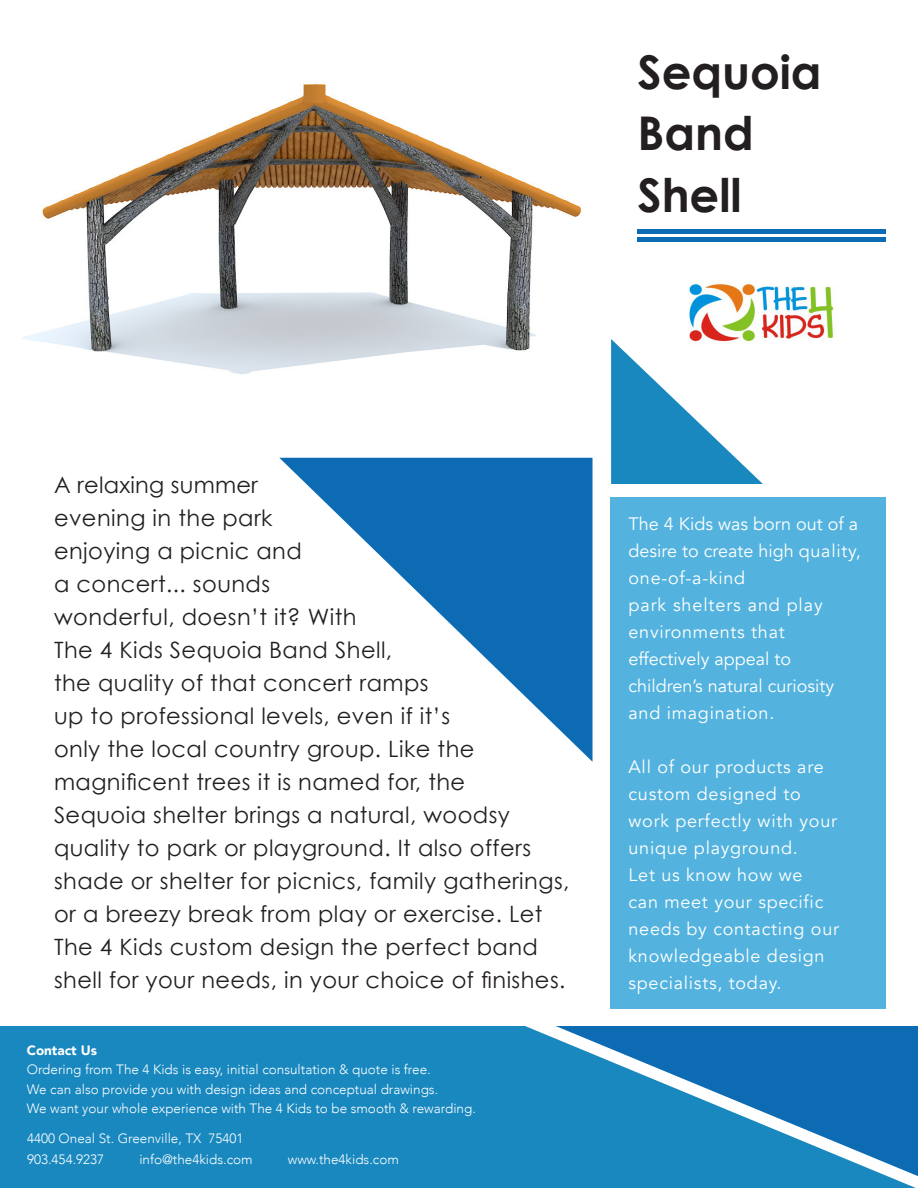
<style>
.page{position:relative;width:918px;height:1188px;background:#fff}
.page>*{position:absolute;margin:0;border:0;box-sizing:border-box;transform-origin:0 0}
.t1{font:700 46.5px "Century Gothic";color:#231f20}
.t2{font:22.5px/33px "Century Gothic";letter-spacing:.02em;color:#231f20}
.t3{font:18px/27px "Avenir";letter-spacing:.04em;color:#fff}
.t4{font:18px/27px "Avenir";color:#fff}
.t5{font:300 13.5px "Avenir";color:#fff}
.t6{font:900 13.5px "Avenir";color:#fff}
</style>
<div class="page">
<div style="left:611px;top:497px;width:275px;height:512px;background:#53b3de"></div>
<svg style="left:279px;top:458px;width:314px;height:304px"></svg>
<hr style="left:638px;top:229px;width:248px;height:4px;background:#0c6bb3">
<hr style="left:638px;top:238px;width:248px;height:4px;background:#0c6bb3">
<img style="left:689px;top:283px;width:146px;height:56px">
<img style="left:22px;top:84px;width:559px;height:290px">
<svg style="left:611px;top:339px;width:152px;height:145px"></svg>
<div style="left:0;top:1026px;width:916px;height:162px;background:#1888bf"></div>
<svg style="left:556px;top:1026px;width:362px;height:150px;background:#2483be"></svg>
<p class="t1" style="left:638px;top:43px;width:186px">Sequoia</p>
<p class="t1" style="left:638px;top:104px;width:118px">Band</p>
<p class="t1" style="left:638px;top:166px;width:106px">Shell</p>
<p class="t2" style="left:54px;top:468px;width:206px">A relaxing summer</p>
<p class="t2" style="left:54px;top:501px;width:220px">evening in the park</p>
<p class="t2" style="left:54px;top:534px;width:249px">enjoying a picnic and a concert... sounds</p>
<p class="t2" style="left:54px;top:600px;width:304px">wonderful, doesn’t it? With</p>
<p class="t2" style="left:54px;top:633px;width:340px">The 4 Kids Sequoia Band Shell,</p>
<p class="t2" style="left:54px;top:666px;width:376px">the quality of that concert ramps</p>
<p class="t2" style="left:54px;top:699px;width:422px">up to professional levels, even if it’s only the local country group. Like the magnificent trees it is named for, the</p>
<p class="t2" style="left:54px;top:798px;width:517px">Sequoia shelter brings a natural, woodsy quality to park or playground. It also offers shade or shelter for picnics, family gatherings, or a breezy break from play or exercise. Let</p>
<p class="t2" style="left:54px;top:930px;width:486px">The 4 Kids custom design the perfect band</p>
<p class="t2" style="left:54px;top:963px;width:513px">shell for your needs, in your choice of finishes.</p>
<p class="t6" style="left:27px;top:1039px;width:72px">Contact Us</p>
<p class="t5" style="left:27px;top:1062px;width:406px">Ordering from The 4 Kids is easy, initial consultation &amp; quote is free.</p>
<p class="t5" style="left:27px;top:1081px;width:413px">We can also provide you with design ideas and conceptual drawings.</p>
<p class="t5" style="left:27px;top:1101px;width:451px">We want your whole experience with The 4 Kids to be smooth &amp; rewarding.</p>
<p class="t5" style="left:27px;top:1130px;width:218px">4400 Oneal St. Greenville, TX 75401</p>
<p class="t5" style="left:27px;top:1151px;width:79px">903.454.9237</p>
<p class="t5" style="left:139px;top:1151px;width:115px">info@the4kids.com</p>
<p class="t5" style="left:288px;top:1151px;width:113px">www.the4kids.com</p>
<p class="t4" style="left:629px;top:510px;width:234px">The 4 Kids was born out of a desire to create high quality, one-of-a-kind</p>
<p class="t3" style="left:629px;top:591px;width:196px">park shelters and play</p>
<p class="t3" style="left:629px;top:618px;width:158px">environments that</p>
<p class="t4" style="left:629px;top:645px;width:164px">effectively appeal to</p>
<p class="t4" style="left:629px;top:672px;width:207px">children’s natural curiosity and imagination.</p>
<p class="t3" style="left:629px;top:753px;width:197px">All of our products are custom designed to</p>
<p class="t3" style="left:629px;top:807px;width:210px">work perfectly with your unique playground.</p>
<p class="t3" style="left:629px;top:861px;width:175px">Let us know how we</p>
<p class="t3" style="left:629px;top:888px;width:212px">can meet your specific needs by contacting our knowledgeable design specialists, today.</p>
</div>
